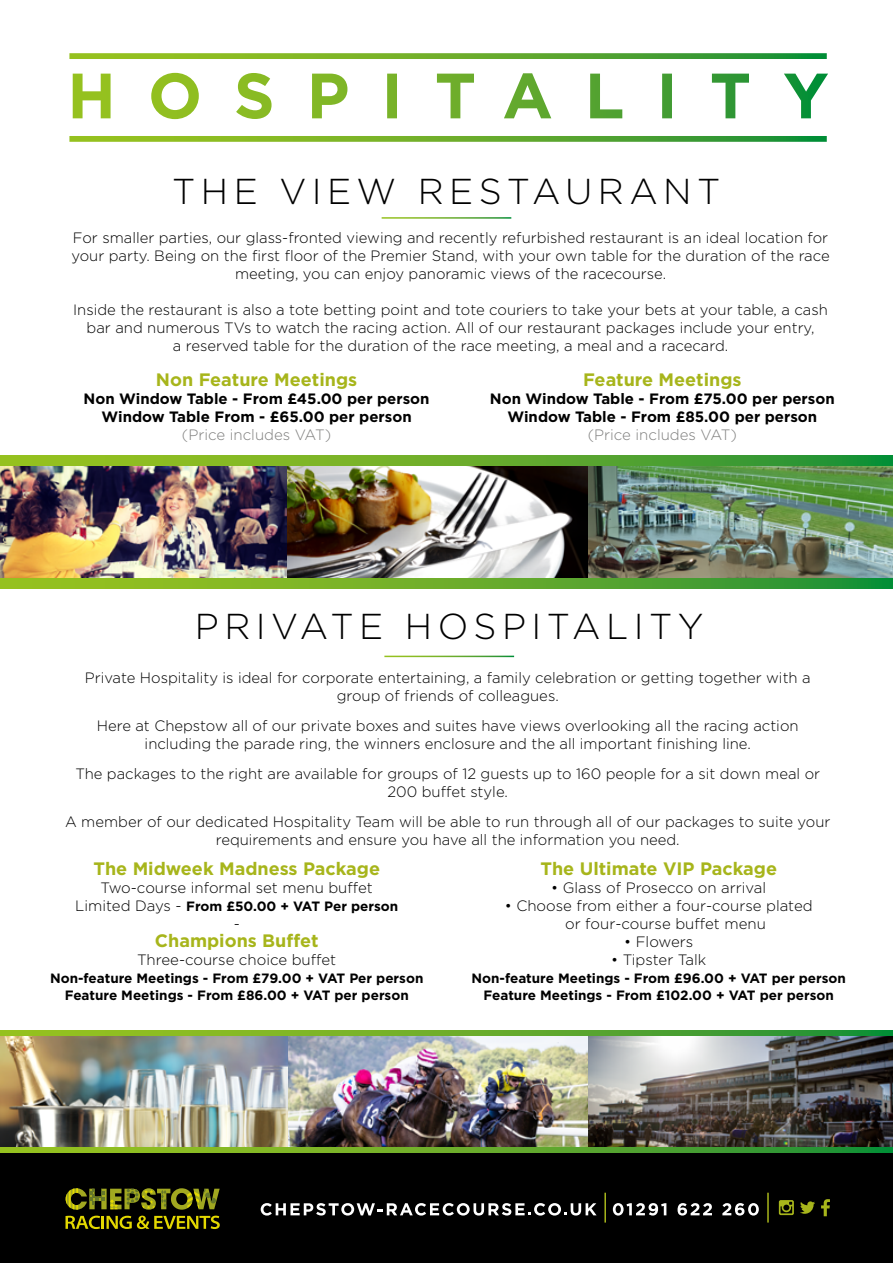
<style>
.page{position:relative;width:893px;height:1263px;background:#fff}
.page>*{position:absolute;margin:0;border:0;box-sizing:border-box;transform-origin:0 0}
.t1{font:300 36px "Gotham";letter-spacing:.15em;color:#000}
.t2{font:700 18px "Gotham";color:#a7b51b}
.t3{font:300 15px/18px "Gotham";color:#000;text-align:center}
.t4{font:700 15px/18px "Gotham";color:#000;text-align:center}
.t5{font:300 15px "Gotham";color:#7e7e7d}
.t6{font:700 13.5px/16.2px "Gotham";color:#000;text-align:center}
.s1{font-weight:300;font-size:15px}
</style>
<div class="page">
<img style="left:287px;top:1035px;width:301px;height:112px">
<img style="left:588px;top:1035px;width:305px;height:112px">
<img style="left:287px;top:465px;width:302px;height:113px">
<img style="left:589px;top:465px;width:304px;height:113px">
<img style="left:0;top:1035px;width:287px;height:112px">
<svg style="left:0;top:1147px;width:893px;height:6px;background:#65ab2a"></svg>
<div style="left:0;top:1157px;width:893px;height:106px;background:#000"></div>
<svg style="left:66px;top:1188px;width:154px;height:41px"></svg>
<svg style="left:779px;top:1200px;width:15px;height:15px"></svg>
<svg style="left:821px;top:1199px;width:9px;height:17px"></svg>
<svg style="left:800px;top:1201px;width:15px;height:13px"></svg>
<svg style="left:613px;top:1203px;width:53px;height:12px"></svg>
<svg style="left:678px;top:1203px;width:34px;height:12px"></svg>
<svg style="left:722px;top:1203px;width:37px;height:12px"></svg>
<svg style="left:261px;top:1203px;width:336px;height:12px"></svg>
<hr style="left:767px;top:1193px;width:2px;height:29px;background:#a7b51b">
<hr style="left:604px;top:1193px;width:2px;height:29px;background:#a7b51b">
<div style="left:0;top:1153px;width:893px;height:9px;background:#000"></div>
<img style="left:0;top:465px;width:287px;height:113px">
<svg style="left:73px;top:73px;width:755px;height:46px"></svg>
<svg style="left:69px;top:136px;width:758px;height:6px;background:#6aae31"></svg>
<svg style="left:69px;top:53px;width:758px;height:6px;background:#6aae31"></svg>
<svg style="left:0;top:578px;width:893px;height:10px;background:#65ab2a"></svg>
<svg style="left:0;top:456px;width:893px;height:9px;background:#65ab2a"></svg>
<svg style="left:0;top:1030px;width:893px;height:5px;background:#65ab2a"></svg>
<h1 class="t1" style="left:172px;top:171px;width:550px">THE VIEW RESTAURANT</h1>
<p class="t3" style="left:71px;top:228px;width:760px">For smaller parties, our glass-fronted viewing and recently refurbished restaurant is an ideal location for your party. Being on the first floor of the Premier Stand, with your own table for the duration of the race meeting, you can enjoy panoramic views of the racecourse.</p>
<p class="t3" style="left:73px;top:300px;width:756px">Inside the restaurant is also a tote betting point and tote couriers to take your bets at your table, a cash bar and numerous TVs to watch the racing action. All of our restaurant packages include your entry,<br>a reserved table for the duration of the race meeting, a meal and a racecard.</p>
<p class="t2" style="left:156px;top:369px;width:203px">Non Feature Meetings</p>
<p class="t4" style="left:84px;top:389px;width:347px">Non Window Table - From £45.00 per person<br>Window Table From - £65.00 per person</p>
<p class="t5" style="left:182px;top:426px;width:151px">(Price includes VAT)</p>
<p class="t2" style="left:583px;top:369px;width:160px">Feature Meetings</p>
<p class="t4" style="left:490px;top:389px;width:346px">Non Window Table - From £75.00 per person<br>Window Table - From £85.00 per person</p>
<p class="t5" style="left:588px;top:426px;width:151px">(Price includes VAT)</p>
<h1 class="t1" style="left:195px;top:607px;width:510px">PRIVATE HOSPITALITY</h1>
<p class="t3" style="left:85px;top:669px;width:727px">Private Hospitality is ideal for corporate entertaining, a family celebration or getting together with a group of friends of colleagues.</p>
<p class="t3" style="left:97px;top:717px;width:703px">Here at Chepstow all of our private boxes and suites have views overlooking all the racing action including the parade ring, the winners enclosure and the all important finishing line.</p>
<p class="t3" style="left:75px;top:765px;width:746px">The packages to the right are available for groups of 12 guests up to 160 people for a sit down meal or<br>200 buffet style.</p>
<p class="t3" style="left:65px;top:813px;width:767px">A member of our dedicated Hospitality Team will be able to run through all of our packages to suite your requirements and ensure you have all the information you need.</p>
<p class="t2" style="left:93px;top:858px;width:288px">The Midweek Madness Package</p>
<p class="t3" style="left:100px;top:879px;width:274px">Two-course informal set menu buffet</p>
<p class="t6" style="left:75px;top:898px;width:325px"><span class="s1">Limited Days -</span> From £50.00 + VAT Per person</p>
<p class="t3" style="left:234px;top:915px;width:8px">-</p>
<p class="t2" style="left:155px;top:930px;width:165px">Champions Buffet</p>
<p class="t3" style="left:137px;top:951px;width:200px">Three-course choice buffet</p>
<p class="t6" style="left:50px;top:970px;width:375px">Non-feature Meetings - From £79.00 + VAT Per person<br>Feature Meetings - From £86.00 + VAT per person</p>
<p class="t2" style="left:540px;top:858px;width:238px">The Ultimate VIP Package</p>
<p class="t3" style="left:551px;top:879px;width:217px">• Glass of Prosecco on arrival</p>
<p class="t3" style="left:565px;top:897px;width:249px;text-align:left;text-indent:-60px">• Choose from either a four-course plated or four-course buffet menu</p>
<p class="t3" style="left:624px;top:933px;width:71px">• Flowers</p>
<p class="t3" style="left:611px;top:951px;width:97px">• Tipster Talk</p>
<p class="t6" style="left:471px;top:970px;width:376px">Non-feature Meetings - From £96.00 + VAT per person<br>Feature Meetings - From £102.00 + VAT per person</p>
</div>
